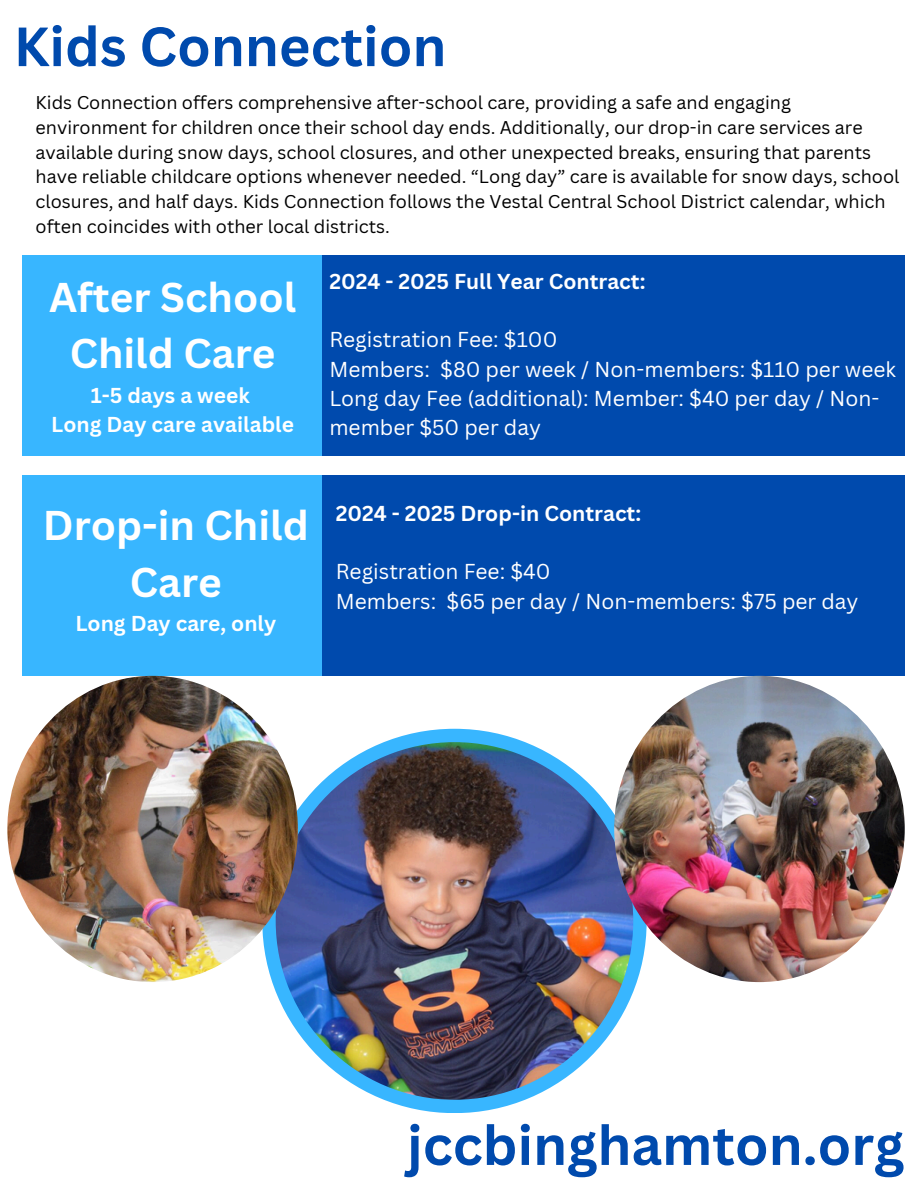
<style>
.page{position:relative;width:918px;height:1188px;background:#fff}
.page>*{position:absolute;margin:0;border:0;box-sizing:border-box;transform-origin:0 0}
.t1{font:700 54px "Canva Sans";color:#004aad}
.t2{font:700 40.5px/56.2px "Canva Sans";color:#fff;text-align:center}
.t3{font:21px/29.2px "Canva Sans";color:#fff}
.t4{font:700 21px/29.2px "Canva Sans";color:#fff;text-align:center}
.t5{font:18px/24.8px "Canva Sans";color:#000}
</style>
<div class="page">
<div style="left:323px;top:255px;width:582px;height:201px;background:#004aad"></div>
<div style="left:23px;top:255px;width:299px;height:201px;background:#38b6ff"></div>
<div style="left:23px;top:476px;width:299px;height:200px;background:#38b6ff"></div>
<div style="left:323px;top:476px;width:582px;height:200px;background:#004aad"></div>
<div style="left:262px;top:729px;width:385px;height:384px;background:#38b6ff;border-radius:50%"></div>
<img style="left:276px;top:742px;width:357px;height:358px;border-radius:50%">
<img style="left:7px;top:676px;width:291px;height:306px;border-radius:50%">
<img style="left:614px;top:676px;width:291px;height:306px;border-radius:50%">
<h4 class="t1" style="left:14px;top:8px;width:434px">Kids Connection</h4>
<h3 class="t5" style="left:36px;top:90px;width:865px">Kids Connection offers comprehensive after-school care, providing a safe and engaging environment for children once their school day ends. Additionally, our drop-in care services are available during snow days, school closures, and other unexpected breaks, ensuring that parents have reliable childcare options whenever needed. “Long day” care is available for snow days, school closures, and half days. Kids Connection follows the Vestal Central School District calendar, which often coincides with other local districts.</h3>
<h4 class="t4" style="left:329px;top:266px;width:318px">2024 - 2025 Full Year Contract:</h4>
<p class="t2" style="left:49px;top:268px;width:249px">After School<br>Child Care</p>
<p class="t4" style="left:51px;top:380px;width:244px">1-5 days a week<br>Long Day care available</p>
<h2 class="t3" style="left:329px;top:325px;width:568px">Registration Fee: $100<br>Members: $80 per week / Non-members: $110 per week Long day Fee (additional): Member: $40 per day / Non&shy;member $50 per day</h2>
<h1 class="t2" style="left:43px;top:496px;width:268px">Drop-in Child<br>Care</h1>
<h1 class="t4" style="left:75px;top:609px;width:202px">Long Day care, only</h1>
<p class="t4" style="left:336px;top:498px;width:307px">2024 - 2025 Drop-in Contract:</p>
<p class="t3" style="left:336px;top:557px;width:524px">Registration Fee: $40<br>Members: $65 per day / Non-members: $75 per day</p>
<h1 class="t1" style="left:407px;top:1107px;width:499px">jccbinghamton.org</h1>
</div>
